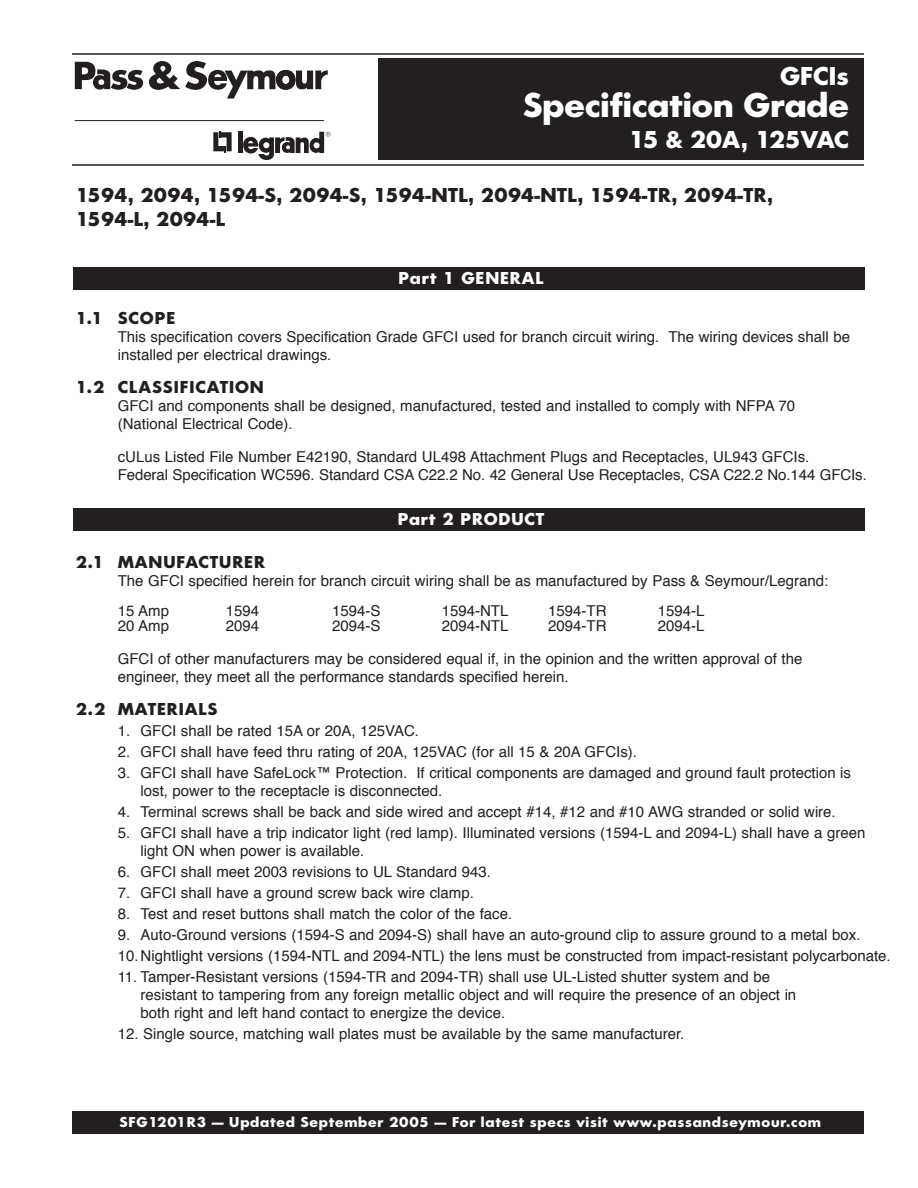
<style>
.page{position:relative;width:918px;height:1188px;background:#fff}
.page>*{position:absolute;margin:0;border:0;box-sizing:border-box;transform-origin:0 0}
.t1{font:700 36px "Futura No 2 D";color:#fff}
.t2{font:700 27px "Futura No 2 D";color:#fff}
.t3{font:700 25.5px "Futura No 2 D";letter-spacing:-.015em;color:#fff}
.t4{font:700 21px/24px "Futura No 2 D";letter-spacing:.02em;color:#231f20}
.t5{font:700 18px "Futura No 2 D";letter-spacing:.05em;color:#231f20}
.t6{font:700 18px "Futura No 2 D";letter-spacing:.05em;color:#fff}
.t7{font:15px/18px "Helvetica";color:#231f20}
.t8{font:700 15px "Futura No 2 D";letter-spacing:.05em;color:#fff}
</style>
<div class="page">
<div style="left:378px;top:58px;width:486px;height:102px;background:#231f20"></div>
<hr style="left:72px;top:53px;width:792px;height:2px;background:#231f20">
<hr style="left:72px;top:164px;width:792px;height:2px;background:#231f20">
<hr style="left:75px;top:120px;width:249px;height:1px;background:#231f20">
<svg style="left:75px;top:62px;width:68px;height:28px"></svg>
<svg style="left:149px;top:61px;width:179px;height:38px"></svg>
<svg style="left:213px;top:131px;width:19px;height:22px"></svg>
<hr style="left:238px;top:132px;width:4px;height:21px;background:#231f20">
<svg style="left:243px;top:132px;width:88px;height:28px"></svg>
<div style="left:72px;top:1111px;width:792px;height:23px;background:#231f20"></div>
<div style="left:73px;top:508px;width:792px;height:23px;background:#231f20"></div>
<div style="left:73px;top:267px;width:792px;height:23px;background:#231f20"></div>
<h2 class="t2" style="left:780px;top:66px;width:70px">GFCIs</h2>
<h1 class="t1" style="left:523px;top:91px;width:328px">Specification Grade</h1>
<h3 class="t3" style="left:629px;top:130px;width:222px">15 &amp; 20A, 125VAC</h3>
<h3 class="t4" style="left:76px;top:184px;width:699px">1594, 2094, 1594-S, 2094-S, 1594-NTL, 2094-NTL, 1594-TR, 2094-TR,<br>1594-L, 2094-L</h3>
<p class="t6" style="left:399px;top:271px;width:146px">Part 1 GENERAL</p>
<p class="t5" style="left:76px;top:311px;width:101px">1.1 SCOPE</p>
<p class="t7" style="left:118px;top:329px;width:734px">This specification covers Specification Grade GFCI used for branch circuit wiring. The wiring devices shall be installed per electrical drawings.</p>
<p class="t5" style="left:76px;top:380px;width:190px">1.2 CLASSIFICATION</p>
<p class="t7" style="left:118px;top:398px;width:679px">GFCI and components shall be designed, manufactured, tested and installed to comply with NFPA 70 (National Electrical Code).</p>
<p class="t7" style="left:118px;top:449px;width:751px">cULus Listed File Number E42190, Standard UL498 Attachment Plugs and Receptacles, UL943 GFCIs.<br>Federal Specification WC596. Standard CSA C22.2 No. 42 General Use Receptacles, CSA C22.2 No.144 GFCIs.</p>
<p class="t6" style="left:398px;top:512px;width:148px">Part 2 PRODUCT</p>
<p class="t5" style="left:76px;top:555px;width:191px">2.1 MANUFACTURER</p>
<p class="t7" style="left:118px;top:567px;width:712px;line-height:30px">The GFCI specified herein for branch circuit wiring shall be as manufactured by Pass &amp; Seymour/Legrand:<br>15 Amp</p>
<p class="t7" style="left:226px;top:603px;width:35px">1594</p>
<p class="t7" style="left:332px;top:603px;width:50px">1594-S</p>
<p class="t7" style="left:442px;top:603px;width:68px">1594-NTL</p>
<p class="t7" style="left:548px;top:603px;width:60px">1594-TR</p>
<p class="t7" style="left:658px;top:603px;width:48px">1594-L</p>
<p class="t7" style="left:118px;top:618px;width:53px">20 Amp</p>
<p class="t7" style="left:226px;top:618px;width:35px">2094</p>
<p class="t7" style="left:332px;top:618px;width:50px">2094-S</p>
<p class="t7" style="left:442px;top:618px;width:68px">2094-NTL</p>
<p class="t7" style="left:548px;top:618px;width:60px">2094-TR</p>
<p class="t7" style="left:658px;top:618px;width:48px">2094-L</p>
<p class="t7" style="left:118px;top:651px;width:686px">GFCI of other manufacturers may be considered equal if, in the opinion and the written approval of the engineer, they meet all the performance standards specified herein.</p>
<p class="t5" style="left:76px;top:703px;width:143px">2.2 MATERIALS</p>
<p class="t7" style="left:118px;top:723px;width:303px">1. GFCI shall be rated 15A or 20A, 125VAC.</p>
<p class="t7" style="left:118px;top:744px;width:521px">2. GFCI shall have feed thru rating of 20A, 125VAC (for all 15 &amp; 20A GFCIs).</p>
<p class="t7" style="left:141px;top:765px;width:712px;text-indent:-23px">3. GFCI shall have SafeLock™ Protection. If critical components are damaged and ground fault protection is lost, power to the receptacle is disconnected.</p>
<p class="t7" style="left:118px;top:804px;width:720px">4. Terminal screws shall be back and side wired and accept #14, #12 and #10 AWG stranded or solid wire.</p>
<p class="t7" style="left:141px;top:825px;width:726px;text-indent:-23px">5. GFCI shall have a trip indicator light (red lamp). Illuminated versions (1594-L and 2094-L) shall have a green light ON when power is available.</p>
<p class="t7" style="left:118px;top:864px;width:375px">6. GFCI shall meet 2003 revisions to UL Standard 943.</p>
<p class="t7" style="left:118px;top:885px;width:358px">7. GFCI shall have a ground screw back wire clamp.</p>
<p class="t7" style="left:118px;top:906px;width:396px">8. Test and reset buttons shall match the color of the face.</p>
<p class="t7" style="left:118px;top:926px;width:775px;line-height:21px">9. Auto-Ground versions (1594-S and 2094-S) shall have an auto-ground clip to assure ground to a metal box.<br>10.Nightlight versions (1594-NTL and 2094-NTL) the lens must be constructed from impact-resistant polycarbonate.</p>
<p class="t7" style="left:141px;top:969px;width:657px;text-indent:-23px">11. Tamper-Resistant versions (1594-TR and 2094-TR) shall use UL-Listed shutter system and be resistant to tampering from any foreign metallic object and will require the presence of an object in both right and left hand contact to energize the device.</p>
<p class="t7" style="left:118px;top:1026px;width:568px">12. Single source, matching wall plates must be available by the same manufacturer.</p>
<p class="t8" style="left:119px;top:1116px;width:703px">SFG1201R3 — Updated September 2005 — For latest specs visit www.passandseymour.com</p>
</div>
